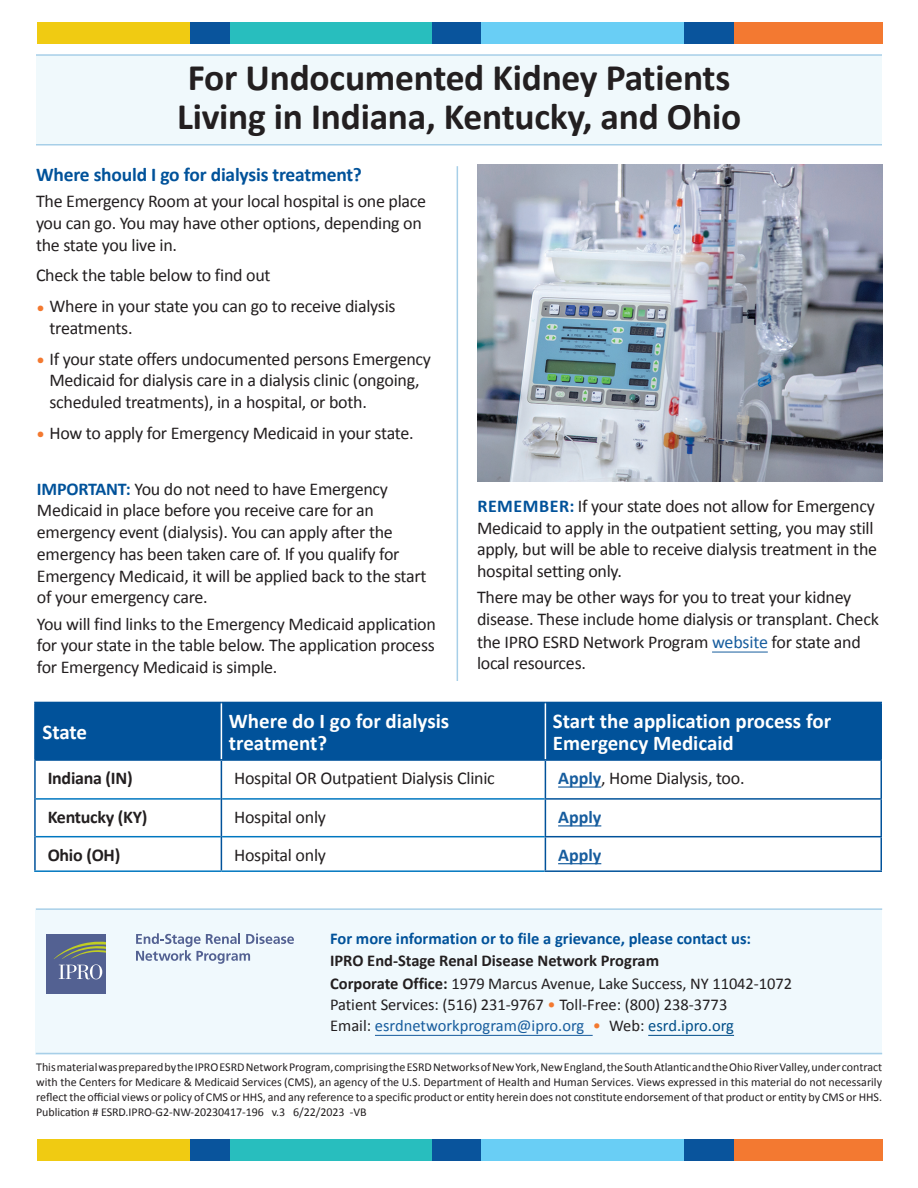
<style>
.page{position:relative;width:918px;height:1188px;background:#fff}
.page>*{position:absolute;margin:0;border:0;box-sizing:border-box;transform-origin:0 0}
.t1{font:700 37.5px/39px "Calibri";letter-spacing:-.005em;color:#231f20}
.Table-2_Header{font:700 21px/22.5px "Calibri";color:#fff}
._13_15_Calibri_Bold{font:700 19.5px "Calibri";letter-spacing:-.01em;color:#01529a}
._13_15_Calibri_Bold-2{font:18px/21.8px "Calibri";letter-spacing:-.015em;color:#231f20}
._12_15_Calibri{font:18px/21.8px "Calibri";letter-spacing:-.015em;color:#231f20}
.Table_2_Body{font:18px "Calibri";letter-spacing:-.015em;color:#231f20}
.Table_2_Body-2{font:700 18px "Calibri";letter-spacing:-.015em;color:#231f20}
.t2{font:700 18px "Calibri";color:#175d9e}
.contact{font:16.5px "Calibri";letter-spacing:-.005em;color:#231f20}
.contact-2{font:700 16.5px "Calibri";color:#01529a}
.contact-3{font:16.5px "Calibri";color:#175d9e}
.contact-4{font:700 16.5px "Calibri";color:#231f20}
.Disclaimer{font:12px/15px "Calibri";letter-spacing:-.005em;color:#231f20;text-align:justify}
.s1{color:#f37930}
.s2{font-weight:700;color:#01529a}
.s3{color:#175d9e}
.s4{font-weight:700;color:#175d9e}
.s5{font-weight:700}
.s6{color:#231f20}
.s7{color:#004e89}
</style>
<div class="page">
<div style="left:37px;top:23px;width:154px;height:21px;background:#f0cb12"></div>
<div style="left:733px;top:23px;width:149px;height:21px;background:#f37931"></div>
<div style="left:191px;top:23px;width:49px;height:21px;background:#09549c"></div>
<div style="left:231px;top:23px;width:202px;height:21px;background:#28bebe"></div>
<div style="left:433px;top:23px;width:49px;height:21px;background:#09549c"></div>
<div style="left:482px;top:23px;width:202px;height:21px;background:#69cef5"></div>
<div style="left:684px;top:23px;width:49px;height:21px;background:#09549c"></div>
<div style="left:37px;top:1139px;width:154px;height:21px;background:#f0cb12"></div>
<div style="left:733px;top:1139px;width:149px;height:21px;background:#f37931"></div>
<div style="left:191px;top:1139px;width:49px;height:21px;background:#09549c"></div>
<div style="left:231px;top:1139px;width:202px;height:21px;background:#28bebe"></div>
<div style="left:433px;top:1139px;width:49px;height:21px;background:#09549c"></div>
<div style="left:482px;top:1139px;width:202px;height:21px;background:#69cef5"></div>
<div style="left:684px;top:1139px;width:49px;height:21px;background:#09549c"></div>
<div style="left:36px;top:56px;width:846px;height:88px;background:#f0f9fc"></div>
<div style="left:36px;top:703px;width:844px;height:56px;background:#01529a"></div>
<svg style="left:36px;top:761px;width:509px;height:109px"></svg>
<hr style="left:36px;top:798px;width:185px;height:2px;background:#0077c0">
<hr style="left:222px;top:798px;width:323px;height:2px;background:#0077c0">
<hr style="left:36px;top:836px;width:185px;height:1px;background:#0077c0">
<hr style="left:222px;top:836px;width:323px;height:1px;background:#0077c0">
<hr style="left:34px;top:870px;width:187px;height:2px;background:#0077c0">
<hr style="left:221px;top:870px;width:324px;height:2px;background:#0077c0">
<hr style="left:221px;top:703px;width:1px;height:56px;background:#fff">
<hr style="left:545px;top:703px;width:1px;height:56px;background:#fff">
<hr style="left:34px;top:702px;width:187px;height:1px;background:#01529a">
<hr style="left:34px;top:703px;width:2px;height:56px;background:#01529a">
<hr style="left:221px;top:702px;width:324px;height:1px;background:#01529a">
<hr style="left:545px;top:702px;width:337px;height:1px;background:#01529a">
<hr style="left:880px;top:703px;width:2px;height:56px;background:#01529a">
<hr style="left:34px;top:759px;width:187px;height:2px;background:#01529a">
<hr style="left:221px;top:759px;width:324px;height:2px;background:#01529a">
<hr style="left:545px;top:759px;width:337px;height:2px;background:#01529a">
<hr style="left:34px;top:761px;width:2px;height:38px;background:#01529a">
<hr style="left:221px;top:761px;width:1px;height:38px;background:#01529a">
<hr style="left:545px;top:761px;width:1px;height:37px;background:#01529a">
<hr style="left:880px;top:761px;width:2px;height:37px;background:#01529a">
<hr style="left:34px;top:799px;width:2px;height:38px;background:#01529a">
<hr style="left:221px;top:799px;width:1px;height:38px;background:#01529a">
<hr style="left:34px;top:837px;width:2px;height:33px;background:#01529a">
<hr style="left:221px;top:837px;width:1px;height:33px;background:#01529a">
<hr style="left:545px;top:798px;width:337px;height:2px;background:#01529a">
<hr style="left:545px;top:800px;width:1px;height:36px;background:#01529a">
<hr style="left:880px;top:800px;width:2px;height:36px;background:#01529a">
<hr style="left:545px;top:836px;width:337px;height:1px;background:#01529a">
<hr style="left:545px;top:837px;width:1px;height:33px;background:#01529a">
<hr style="left:880px;top:837px;width:2px;height:33px;background:#01529a">
<hr style="left:545px;top:870px;width:337px;height:2px;background:#01529a">
<hr style="left:558px;top:786px;width:43px;height:2px;background:#175d9e">
<hr style="left:558px;top:825px;width:43px;height:1px;background:#175d9e">
<hr style="left:558px;top:863px;width:43px;height:1px;background:#175d9e">
<img style="left:477px;top:165px;width:405px;height:316px">
<hr style="left:712px;top:652px;width:56px;height:1px;background:#175d9e">
<hr style="left:36px;top:54px;width:846px;height:2px;background:#a7cfe8">
<hr style="left:36px;top:144px;width:846px;height:2px;background:#a7cfe8">
<div style="left:36px;top:910px;width:846px;height:144px;background:#f0f9fd"></div>
<hr style="left:36px;top:1053px;width:846px;height:1px;background:#a7cfe8">
<hr style="left:36px;top:908px;width:846px;height:2px;background:#a7cfe8">
<hr style="left:457px;top:166px;width:1px;height:515px;background:#a7cfe8">
<hr style="left:375px;top:1035px;width:218px;height:1px;background:#175d9e">
<hr style="left:648px;top:1035px;width:86px;height:1px;background:#004e89">
<div style="left:46px;top:934px;width:60px;height:59px;background:#536192"></div>
<svg style="left:54px;top:941px;width:52px;height:38px"></svg>
<svg style="left:136px;top:933px;width:158px;height:31px"></svg>
<h1 class="t1" style="left:177px;top:57px;width:566px">For Undocumented Kidney Patients<br>Living in Indiana, Kentucky, and Ohio</h1>
<p class="_13_15_Calibri_Bold" style="left:36px;top:161px;width:328px">Where should I go for dialysis treatment?</p>
<p class="_12_15_Calibri" style="left:36px;top:190px;width:392px">The Emergency Room at your local hospital is one place you can go. You may have other options, depending on the state you live in.</p>
<p class="_12_15_Calibri" style="left:36px;top:264px;width:236px">Check the table below to find out</p>
<p class="_13_15_Calibri_Bold-2" style="left:50px;top:295px;width:348px;text-indent:-14px"><span class="s1">•</span> Where in your state you can go to receive dialysis treatments.</p>
<p class="_13_15_Calibri_Bold-2" style="left:50px;top:347px;width:383px;text-indent:-14px"><span class="s1">•</span> If your state offers undocumented persons Emergency<br>Medicaid for dialysis care in a dialysis clinic (ongoing, scheduled treatments), in a hospital, or both.</p>
<p class="_13_15_Calibri_Bold-2" style="left:36px;top:421px;width:379px"><span class="s1">•</span> How to apply for Emergency Medicaid in your state.</p>
<p class="_13_15_Calibri_Bold-2" style="left:37px;top:477px;width:391px"><span class="s2">IMPORTANT:</span> You do not need to have Emergency Medicaid in place before you receive care for an emergency event (dialysis). You can apply after the emergency has been taken care of. If you qualify for Emergency Medicaid, it will be applied back to the start of your emergency care.</p>
<p class="_12_15_Calibri" style="left:37px;top:612px;width:401px;text-align:justify">You will find links to the Emergency Medicaid application for your state in the table below. The application process for Emergency Medicaid is simple.</p>
<p class="_13_15_Calibri_Bold-2" style="left:477px;top:494px;width:402px"><span class="s2">REMEMBER:</span> If your state does not allow for Emergency Medicaid to apply in the outpatient setting, you may still apply, but will be able to receive dialysis treatment in the hospital setting only.</p>
<p class="_12_15_Calibri" style="left:477px;top:586px;width:403px">There may be other ways for you to treat your kidney disease. These include home dialysis or transplant. Check the IPRO ESRD Network Program <span class="s3">website</span> for state and local resources.</p>
<p class="Table-2_Header" style="left:42px;top:720px;width:46px">State</p>
<p class="Table-2_Header" style="left:229px;top:709px;width:222px">Where do I go for dialysis treatment?</p>
<p class="Table-2_Header" style="left:553px;top:709px;width:280px">Start the application process for<br>Emergency Medicaid</p>
<p class="Table_2_Body-2" style="left:48px;top:765px;width:87px">Indiana (IN)</p>
<p class="Table_2_Body" style="left:234px;top:766px;width:262px">Hospital OR Outpatient Dialysis Clinic</p>
<p class="_13_15_Calibri_Bold-2" style="left:558px;top:767px;width:188px"><span class="s4">Apply</span>, Home Dialysis, too.</p>
<p class="Table_2_Body-2" style="left:48px;top:804px;width:101px">Kentucky (KY)</p>
<p class="Table_2_Body" style="left:234px;top:804px;width:93px">Hospital only</p>
<p class="t2" style="left:558px;top:804px;width:45px">Apply</p>
<p class="Table_2_Body-2" style="left:48px;top:842px;width:74px">Ohio (OH)</p>
<p class="Table_2_Body" style="left:234px;top:842px;width:93px">Hospital only</p>
<p class="t2" style="left:558px;top:842px;width:45px">Apply</p>
<p class="contact-2" style="left:330px;top:927px;width:423px">For more information or to file a grievance, please contact us:</p>
<p class="contact-4" style="left:330px;top:949px;width:330px">IPRO End-Stage Renal Disease Network Program</p>
<p class="contact" style="left:330px;top:972px;width:463px"><span class="s5">Corporate Office:</span> 1979 Marcus Avenue, Lake Success, NY 11042-1072</p>
<p class="contact" style="left:330px;top:993px;width:399px">Patient Services: (516) 231-9767 <span class="s1">•</span> Toll-Free: (800) 238-3773</p>
<p class="contact-3" style="left:330px;top:1014px;width:405px"><span class="s6">Email:</span> esrdnetworkprogram@ipro.org <span class="s1">•</span> <span class="s6">Web:</span> <span class="s7">esrd.ipro.org</span></p>
<p class="Disclaimer" style="left:36px;top:1059px;width:848px">This material was prepared by the IPRO ESRD Network Program, comprising the ESRD Networks of New York, New England, the South Atlantic and the Ohio River Valley, under contract with the Centers for Medicare &amp; Medicaid Services (CMS), an agency of the U.S. Department of Health and Human Services. Views expressed in this material do not necessarily reflect the official views or policy of CMS or HHS, and any reference to a specific product or entity herein does not constitute endorsement of that product or entity by CMS or HHS.<br>Publication # ESRD.IPRO-G2-NW-20230417-196 v.3 6/22/2023 -VB</p>
</div>
